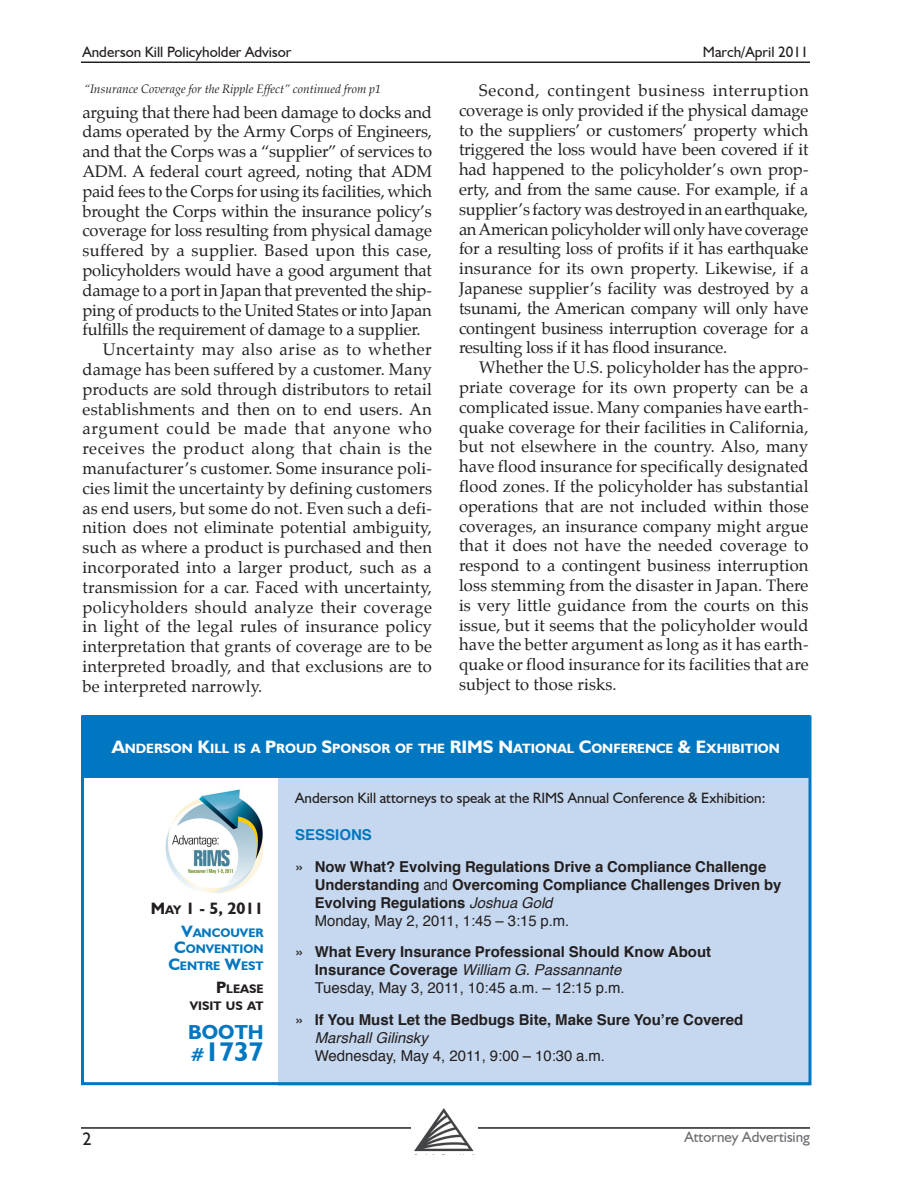
<style>
.page{position:relative;width:918px;height:1188px;background:#fff}
.page>*{position:absolute;margin:0;border:0;box-sizing:border-box;transform-origin:0 0}
.t1{font:700 27px "Humanist 521 BT";color:#0077c0}
.t2{font:700 20.25px "Humanist 521 BT";color:#0077c0}
.t3{font:18px "Humanist 521 BT";color:#231f20}
.Body_Text{font:16.5px/19.8px "Palatino";letter-spacing:-.005em;color:#231f20;text-align:justify}
.t4{font:700 16.5px "Humanist 521 BT";color:#231f20}
.bio{font:700 15px/18px "Helvetica";color:#231f20}
.Subheadline{font:15px "Humanist 521 BT";color:#231f20}
.t5{font:15px "Humanist 521 BT";color:#6c6d70}
.bio-2{font:700 15px "Helvetica";color:#0077c0}
.Subheadline-2{font:700 13.5px "Humanist 521 BT";color:#fff}
.t6{font:700 12.3px/16.5px "Humanist 521 BT";color:#0077c0;text-align:right}
.t7{font:700 12.3px/16.5px "Humanist 521 BT";color:#231f20;text-align:right}
.t8{font:italic 12px "Palatino";color:#231f20}
.s1{font-size:18px}
.s2{font-weight:400}
.s3{font-weight:400;font-style:italic}
.s4{font-size:12.3px}
.s5{font-size:16.5px}
</style>
<div class="page">
<hr style="left:81px;top:62px;width:729px;height:1px;background:#231f20">
<hr style="left:81px;top:1127px;width:729px;height:2px;background:#231f20">
<div style="left:411px;top:1100px;width:67px;height:54px;background:#fff"></div>
<img style="left:414px;top:1109px;width:61px;height:46px">
<div style="left:278px;top:760px;width:533px;height:325px;background:#c6d8ef"></div>
<div style="left:81px;top:715px;width:731px;height:370px;border:3px solid #0077c0"></div>
<div style="left:82px;top:715px;width:728px;height:63px;background:#0077c0"></div>
<img style="left:165px;top:789px;width:98px;height:104px">
<p class="Subheadline" style="left:82px;top:42px;width:210px">Anderson Kill Policyholder Advisor</p>
<p class="Subheadline" style="left:703px;top:42px;width:107px">March/April 2011</p>
<p class="t8" style="left:84px;top:80px;width:299px">“Insurance Coverage for the Ripple Effect” continued from p1</p>
<p class="Body_Text" style="left:82px;top:102px;width:351px">arguing that there had been damage to docks and dams operated by the Army Corps of Engineers, and that the Corps was a “supplier” of services to ADM. A federal court agreed, noting that ADM paid fees to the Corps for using its facilities, which brought the Corps within the insurance policy’s coverage for loss resulting from physical damage suffered by a supplier. Based upon this case, policyholders would have a good argument that damage to a port in Japan that prevented the ship&shy;ping of products to the United States or into Japan fulfills the requirement of damage to a supplier.</p>
<p class="Body_Text" style="left:82px;top:340px;width:351px;text-indent:20px">Uncertainty may also arise as to whether damage has been suffered by a customer. Many products are sold through distributors to retail establishments and then on to end users. An argument could be made that anyone who receives the product along that chain is the manufacturer’s customer. Some insurance poli&shy;cies limit the uncertainty by defining customers as end users, but some do not. Even such a defi&shy;nition does not eliminate potential ambiguity, such as where a product is purchased and then incorporated into a larger product, such as a transmission for a car. Faced with uncertainty, policyholders should analyze their coverage in light of the legal rules of insurance policy interpretation that grants of coverage are to be interpreted broadly, and that exclusions are to be interpreted narrowly.</p>
<p class="Body_Text" style="left:459px;top:80px;width:351px;text-indent:20px">Second, contingent business interruption coverage is only provided if the physical damage to the suppliers’ or customers’ property which triggered the loss would have been covered if it had happened to the policyholder’s own prop&shy;erty, and from the same cause. For example, if a supplier’s factory was destroyed in an earthquake, an American policyholder will only have coverage for a resulting loss of profits if it has earthquake insurance for its own property. Likewise, if a Japanese supplier’s facility was destroyed by a tsunami, the American company will only have contingent business interruption coverage for a resulting loss if it has flood insurance.</p>
<p class="Body_Text" style="left:459px;top:358px;width:351px;text-indent:20px">Whether the U.S. policyholder has the appro&shy;priate coverage for its own property can be a complicated issue. Many companies have earth&shy;quake coverage for their facilities in California, but not elsewhere in the country. Also, many have flood insurance for specifically designated flood zones. If the policyholder has substantial operations that are not included within those coverages, an insurance company might argue that it does not have the needed coverage to respond to a contingent business interruption loss stemming from the disaster in Japan. There is very little guidance from the courts on this issue, but it seems that the policyholder would have the better argument as long as it has earth&shy;quake or flood insurance for its facilities that are subject to those risks.</p>
<p class="Subheadline-2" style="left:112px;top:740px;width:670px"><span class="s1">A</span>NDERSON <span class="s1">K</span>ILL IS A <span class="s1">P</span>ROUD <span class="s1">S</span>PONSOR OF THE <span class="s1">RI MS N</span>ATIONAL <span class="s1">C</span>ONFERENCE <span class="s1">&amp; E</span>XHIBITION</p>
<p class="Subheadline" style="left:295px;top:789px;width:472px">Anderson Kill attorneys to speak at the RIMS Annual Conference &amp; Exhibition:</p>
<p class="bio-2" style="left:295px;top:823px;width:78px">SESSIONS</p>
<p class="bio" style="left:315px;top:857px;width:468px;text-indent:-19px"><span class="s2">»</span> Now What? Evolving Regulations Drive a Compliance Challenge Understanding <span class="s2">and</span> Overcoming Compliance Challenges Driven by Evolving Regulations <span class="s3">Joshua Gold<br></span><span class="s2">Monday, May 2, 2011, 1:45 – 3:15 p.m.</span></p>
<p class="bio" style="left:315px;top:943px;width:398px;text-indent:-19px"><span class="s2">»</span> What Every Insurance Professional Should Know About<br>Insurance Coverage <span class="s3">William G. Passannante<br></span><span class="s2">Tuesday, May 3, 2011, 10:45 a.m. – 12:15 p.m.</span></p>
<p class="bio" style="left:315px;top:1010px;width:430px;text-indent:-19px"><span class="s2">»</span> If You Must Let the Bedbugs Bite, Make Sure You’re Covered<br><span class="s3">Marshall Gilinsky<br></span><span class="s2">Wednesday, May 4, 2011, 9:00 – 10:30 a.m.</span></p>
<p class="t4" style="left:151px;top:898px;width:114px">M<span class="s4">AY</span> 1 - 5, 2011</p>
<p class="t6" style="left:168px;top:924px;width:97px"><span class="s5">V</span>ANCOUVER<br><span class="s5">C</span>ONVENTION<br><span class="s5">C</span>ENTRE <span class="s5">W</span>EST</p>
<p class="t7" style="left:190px;top:980px;width:75px"><span class="s5">P</span>LEASE<br>VISIT US AT</p>
<p class="t2" style="left:188px;top:1019px;width:77px">BOOTH</p>
<p class="t1" style="left:191px;top:1035px;width:74px"><span class="s1">#</span>1737</p>
<p class="t3" style="left:82px;top:1127px;width:11px">2</p>
<p class="t5" style="left:684px;top:1128px;width:127px">Attorney Advertising</p>
</div>
